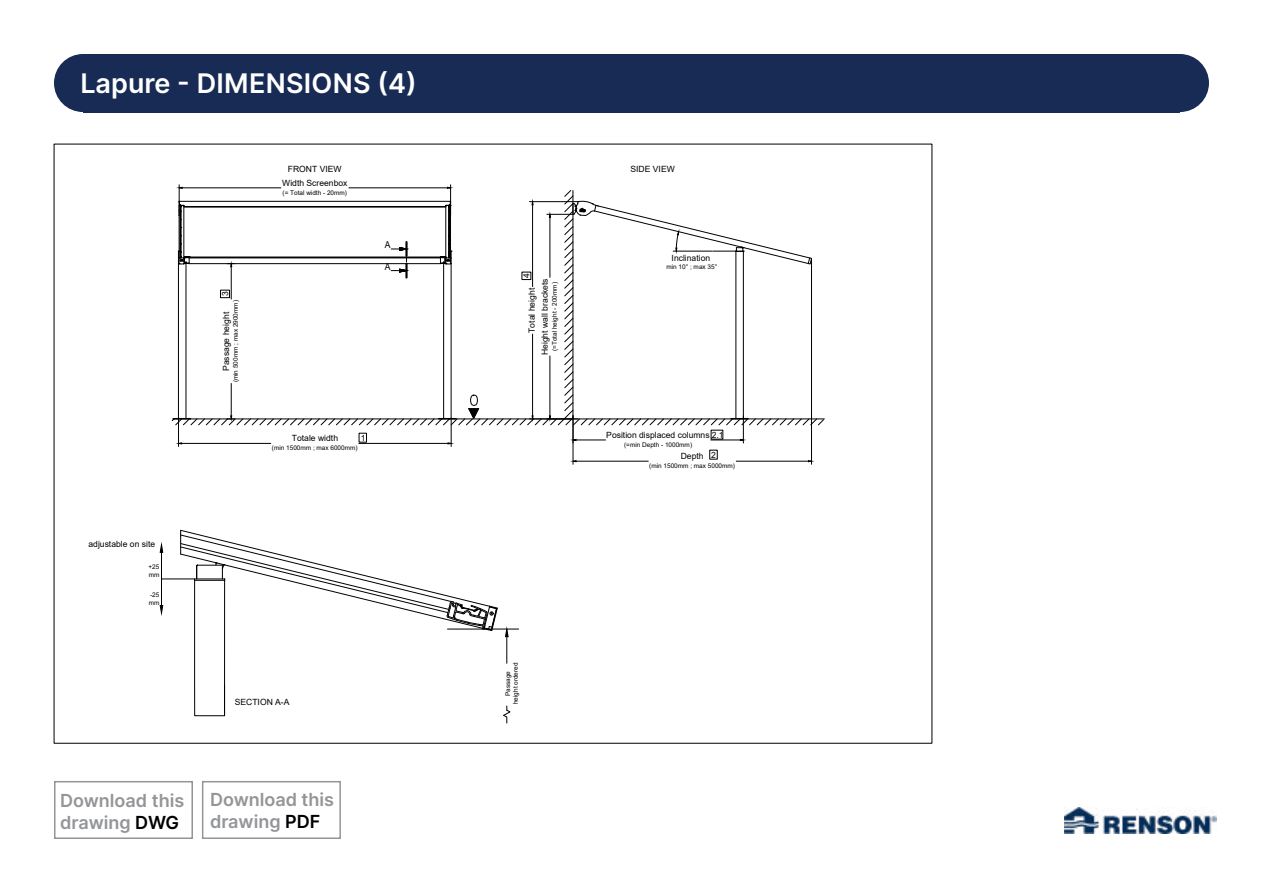
<style>
.page{position:relative;width:1263px;height:893px;background:#fff}
.page>*{position:absolute;margin:0;border:0;box-sizing:border-box;transform-origin:0 0}
.t1{font:600 27px "Inter";letter-spacing:.01em;color:#fff}
.t2{font:600 18px/21.6px "Inter";color:#939598}
.t3{font:9.45px "Arial";color:#000;scale:.9 1}
.t4{font:8.55px/14.2px "Arial";color:#000;text-align:center}
.t5{font:6.45px/7.6px "Arial";color:#000}
.s1{color:#000}
</style>
<div class="page">
<div style="left:54px;top:781px;width:139px;height:58px;border:2px solid #939598"></div>
<div style="left:202px;top:781px;width:139px;height:58px;border:2px solid #939598"></div>
<div style="left:83px;top:54px;width:1097px;height:58px;background:#172b54"></div>
<div style="left:1151px;top:54px;width:58px;height:58px;background:#172b54;border-radius:50%"></div>
<div style="left:54px;top:54px;width:58px;height:58px;background:#172b54;border-radius:50%"></div>
<img style="left:1064px;top:807px;width:152px;height:27px">
<hr style="left:447px;top:629px;width:72px;height:1px;background:#000">
<hr style="left:161px;top:579px;width:33px;height:1px;background:#000">
<svg style="left:172px;top:184px;width:652px;height:281px"></svg>
<div style="left:220px;top:290px;width:10px;height:8px;border:1px solid #000"></div>
<div style="left:359px;top:433px;width:8px;height:10px;border:1px solid #000"></div>
<div style="left:521px;top:272px;width:10px;height:8px;border:1px solid #000"></div>
<div style="left:709px;top:450px;width:9px;height:10px;border:1px solid #000"></div>
<svg style="left:159px;top:544px;width:4px;height:70px"></svg>
<svg style="left:180px;top:530px;width:332px;height:194px"></svg>
<h1 class="t1" style="left:80px;top:63px;width:338px">Lapure - DIMENSIONS (4)</h1>
<h3 class="t4" style="left:88px;top:537px;width:68px">adjustable on site</h3>
<p class="t5" style="left:148px;top:563px;width:13px">+25 mm</p>
<p class="t5" style="left:149px;top:591px;width:12px">-25 mm</p>
<h3 class="t4" style="left:218px;top:296px;width:6px;rotate:-90deg">3</h3>
<h3 class="t4" style="left:219px;top:371px;width:61px;rotate:-90deg">Passage height</h3>
<p class="t5" style="left:232px;top:382px;width:84px;rotate:-90deg">(min 500mm ; max 2900mm)</p>
<h3 class="t4" style="left:282px;top:161px;width:67px">FRONT VIEW<br>Width Screenbox</h3>
<p class="t5" style="left:283px;top:189px;width:66px">(= Total width - 20mm)</p>
<h3 class="t3" style="left:385px;top:238px;width:8px">A</h3>
<h3 class="t3" style="left:385px;top:260px;width:8px">A</h3>
<h3 class="t4" style="left:361px;top:431px;width:6px">1</h3>
<h3 class="t4" style="left:292px;top:431px;width:48px">Totale width</h3>
<p class="t5" style="left:272px;top:444px;width:87px">(min 1500mm ; max 6000mm)</p>
<h3 class="t4" style="left:235px;top:695px;width:56px">SECTION A-A</h3>
<h2 class="t2" style="left:60px;top:789px;width:126px">Download this drawing <span class="s1">DWG</span></h2>
<h2 class="t2" style="left:210px;top:788px;width:126px">Download this drawing <span class="s1">PDF</span></h2>
<h3 class="t4" style="left:519px;top:278px;width:6px;rotate:-90deg">4</h3>
<h3 class="t4" style="left:525px;top:355px;width:78px;line-height:13.2px;text-align:left;text-indent:22px;rotate:-90deg">Total height<br>Height wall brackets</h3>
<p class="t5" style="left:551px;top:351px;width:70px;rotate:-90deg">(=Total height - 200mm)</p>
<h3 class="t4" style="left:630px;top:161px;width:46px">SIDE VIEW</h3>
<h3 class="t4" style="left:672px;top:250px;width:40px">Inclination</h3>
<p class="t5" style="left:666px;top:263px;width:52px">min 10° ; max 35°</p>
<h3 class="t4" style="left:606px;top:428px;width:119px">Position displaced columns 2.1</h3>
<p class="t5" style="left:624px;top:441px;width:70px">(=min Depth - 1000mm)</p>
<h3 class="t4" style="left:681px;top:449px;width:24px">Depth</h3>
<p class="t5" style="left:649px;top:462px;width:87px">(min 1500mm ; max 5000mm)</p>
<h3 class="t4" style="left:711px;top:448px;width:6px">2</h3>
<p class="t5" style="left:504px;top:704px;width:43px;text-align:center;rotate:-90deg">Passage height ordered</p>
</div>
